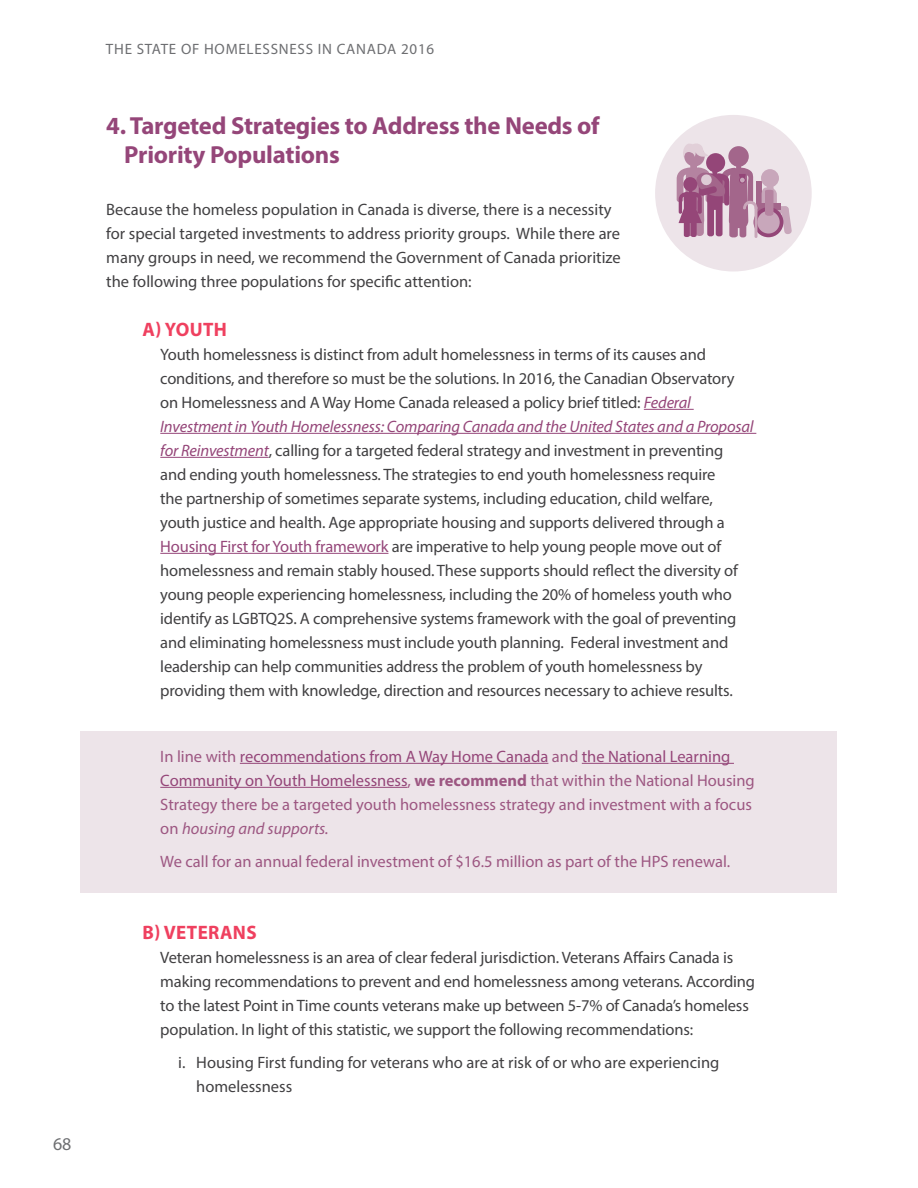
<style>
.page{position:relative;width:918px;height:1188px;background:#fff}
.page>*{position:absolute;margin:0;border:0;box-sizing:border-box;transform-origin:0 0}
.t1{font:700 24.75px/28.5px "Myriad Pro";letter-spacing:-.01em;color:#954679}
.t2{font:700 19.5px "Myriad Pro";letter-spacing:.02em;color:#ef405f}
.t3{font:18px "Myriad Pro";color:#6d6e71}
.t4{font:16.5px/24px "Myriad Pro";letter-spacing:-.01em;color:#414042}
.t5{font:16.5px/24px "Myriad Pro";color:#9d5782}
.t6{font:15px "Myriad Pro";letter-spacing:.05em;color:#6d6e71}
.s1{font-style:italic;color:#954679}
.s2{color:#954679}
.s3{font-weight:700}
.s4{font-style:italic}
</style>
<div class="page">
<div style="left:81px;top:731px;width:756px;height:162px;background:#ede4e9"></div>
<hr style="left:644px;top:409px;width:50px;height:1px;background:#954679">
<hr style="left:160px;top:433px;width:596px;height:1px;background:#954679">
<hr style="left:160px;top:457px;width:109px;height:1px;background:#954679">
<hr style="left:160px;top:553px;width:228px;height:1px;background:#954679">
<hr style="left:240px;top:763px;width:308px;height:1px;background:#954679">
<hr style="left:582px;top:763px;width:152px;height:1px;background:#954679">
<hr style="left:160px;top:787px;width:248px;height:1px;background:#954679">
<div style="left:655px;top:115px;width:157px;height:157px;background:#ede4e9;border-radius:50%"></div>
<svg style="left:677px;top:144px;width:115px;height:94px"></svg>
<p class="t3" style="left:53px;top:1132px;width:20px">68</p>
<p class="t6" style="left:106px;top:39px;width:330px">THE STATE OF HOMELESSNESS IN CANADA 2016</p>
<h1 class="t1" style="left:124px;top:111px;width:477px;text-indent:-18px">4. Targeted Strategies to Address the Needs of<br>Priority Populations</h1>
<p class="t4" style="left:106px;top:197px;width:516px">Because the homeless population in Canada is diverse, there is a necessity for special targeted investments to address priority groups. While there are many groups in need, we recommend the Government of Canada prioritize the following three populations for specific attention:</p>
<p class="t2" style="left:142px;top:316px;width:86px">A) YOUTH</p>
<p class="t4" style="left:160px;top:342px;width:595px">Youth homelessness is distinct from adult homelessness in terms of its causes and conditions, and therefore so must be the solutions. In 2016, the Canadian Observatory on Homelessness and A Way Home Canada released a policy brief titled: <span class="s1">Federal Investment in Youth Homelessness: Comparing Canada and the United States and a Proposal for Reinvestment</span>, calling for a targeted federal strategy and investment in preventing<br>and ending youth homelessness. The strategies to end youth homelessness require<br>the partnership of sometimes separate systems, including education, child welfare, youth justice and health. Age appropriate housing and supports delivered through a <span class="s2">Housing First for Youth framework</span> are imperative to help young people move out of homelessness and remain stably housed. These supports should reflect the diversity of young people experiencing homelessness, including the 20% of homeless youth who identify as LGBTQ2S. A comprehensive systems framework with the goal of preventing and eliminating homelessness must include youth planning. Federal investment and leadership can help communities address the problem of youth homelessness by providing them with knowledge, direction and resources necessary to achieve results.</p>
<p class="t5" style="left:160px;top:744px;width:596px">In line with <span class="s2">recommendations from A Way Home Canada</span> and <span class="s2">the National Learning Community on Youth Homelessness</span>, <span class="s3">we recommend</span> that within the National Housing Strategy there be a targeted youth homelessness strategy and investment with a focus on <span class="s4">housing and supports.</span></p>
<p class="t5" style="left:160px;top:849px;width:571px">We call for an annual federal investment of $16.5 million as part of the HPS renewal.</p>
<p class="t2" style="left:142px;top:920px;width:116px">B) VETERANS</p>
<p class="t4" style="left:160px;top:946px;width:596px">Veteran homelessness is an area of clear federal jurisdiction. Veterans Affairs Canada is making recommendations to prevent and end homelessness among veterans. According to the latest Point in Time counts veterans make up between 5-7% of Canada’s homeless population. In light of this statistic, we support the following recommendations:</p>
<p class="t4" style="left:196px;top:1051px;width:525px;text-indent:-18px">i. Housing First funding for veterans who are at risk of or who are experiencing homelessness</p>
</div>
